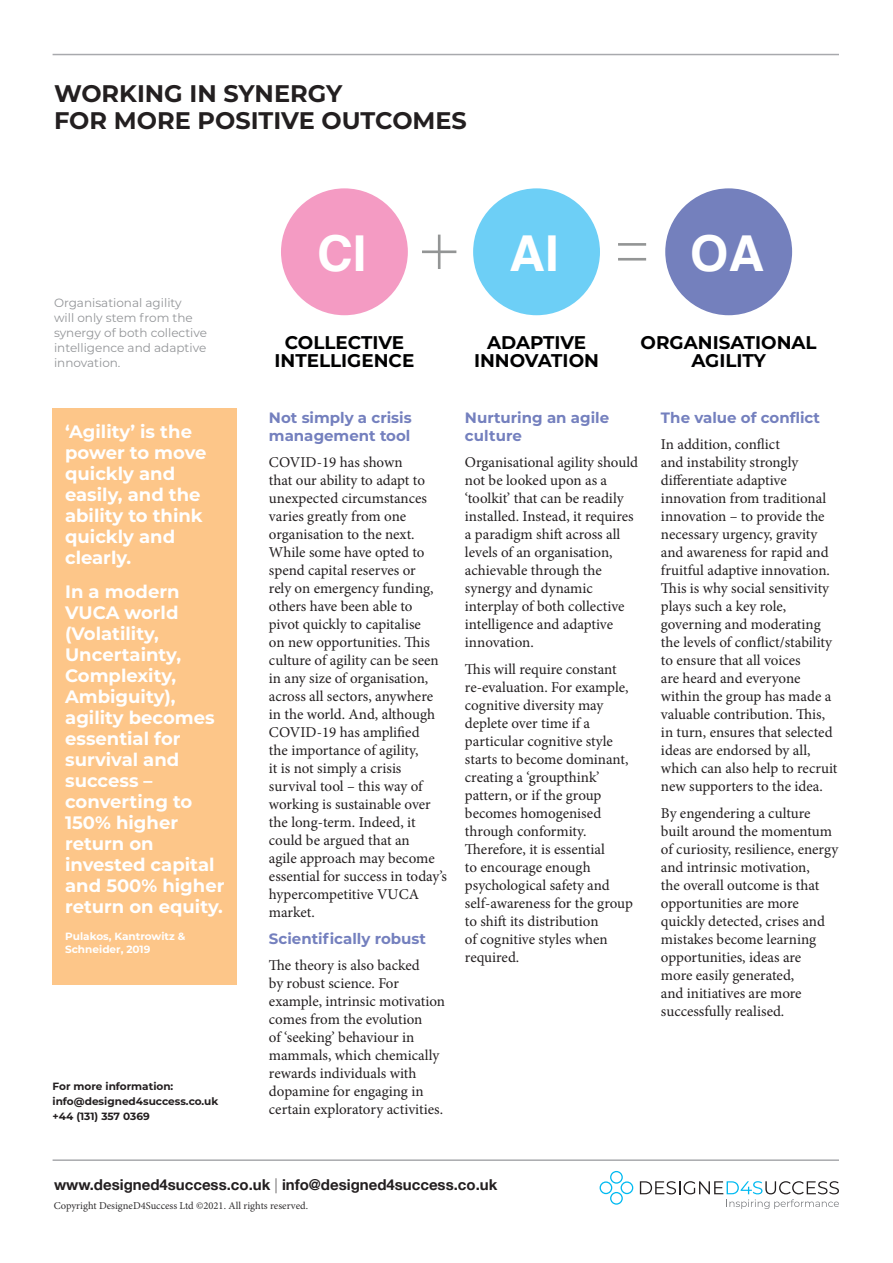
<style>
.page{position:relative;width:893px;height:1263px;background:#fff}
.page>*{position:absolute;margin:0;border:0;box-sizing:border-box;transform-origin:0 0}
.t1{font:700 49.5px "Helvetica";color:#fff}
.t2{font:700 24px/27px "Montserrat";color:#231f20}
.t3{font:700 18.3px/18.3px "Montserrat";color:#000001;text-align:center}
.t4{font:700 18px/21px "Montserrat";color:#fff}
.t5{font:15px/18px "Minion Pro";color:#231f20}
.t6{font:700 15px/18px "Montserrat";color:#7480be}
.t7{font:700 15px "Helvetica Neue";color:#231f20}
.t8{font:12px/15px "Montserrat";color:#939598}
.t9{font:700 10.5px/15px "Montserrat";color:#231f20}
.t10{font:10.5px "Minion Pro";color:#312f30}
.t11{font:700 10.5px/13.5px "Montserrat";color:#fff}
.s1{font-weight:100}
</style>
<div class="page">
<hr style="left:53px;top:54px;width:786px;height:1px;background:#a8a9ad">
<hr style="left:53px;top:1159px;width:786px;height:2px;background:#a8a9ad">
<svg style="left:640px;top:1181px;width:199px;height:28px"></svg>
<svg style="left:600px;top:1171px;width:33px;height:34px"></svg>
<div style="left:53px;top:408px;width:184px;height:577px;background:#fdc689"></div>
<div style="left:281px;top:188px;width:127px;height:127px;background:#f49bc3;border-radius:50%"></div>
<div style="left:665px;top:188px;width:127px;height:127px;background:#7480bd;border-radius:50%"></div>
<div style="left:473px;top:188px;width:127px;height:127px;background:#6dcff6;border-radius:50%"></div>
<hr style="left:618px;top:243px;width:28px;height:3px;background:#939595">
<hr style="left:618px;top:258px;width:28px;height:3px;background:#939595">
<hr style="left:438px;top:235px;width:2px;height:34px;background:#939595">
<hr style="left:422px;top:250px;width:34px;height:3px;background:#939595">
<h2 class="t2" style="left:54px;top:79px;width:414px">WORKING IN SYNERGY<br>FOR MORE POSITIVE OUTCOMES</h2>
<p class="t8" style="left:54px;top:294px;width:155px">Organisational agility<br>will only stem from the synergy of both collective intelligence and adaptive innovation.</p>
<p class="t4" style="left:65px;top:421px;width:143px">‘Agility’ is the power to move quickly and easily, and the ability to think quickly and clearly.</p>
<p class="t4" style="left:65px;top:580px;width:161px">In a modern<br>VUCA world (Volatility,<br>Uncertainty,<br>Complexity,<br>Ambiguity), agility becomes essential for survival and success – converting to<br>150% higher return on invested capital and 500% higher return on equity.</p>
<p class="t11" style="left:65px;top:928px;width:122px">Pulakos, Kantrowitz &amp;<br>Schneider, 2019</p>
<p class="t9" style="left:53px;top:1078px;width:167px">For more information: info@designed4success.co.uk +44 (131) 357 0369</p>
<h1 class="t1" style="left:317px;top:213px;width:51px">CI</h1>
<h1 class="t1" style="left:509px;top:213px;width:51px">AI</h1>
<h1 class="t1" style="left:690px;top:213px;width:76px">OA</h1>
<p class="t3" style="left:274px;top:332px;width:141px">COLLECTIVE<br>INTELLIGENCE</p>
<p class="t6" style="left:269px;top:408px;width:144px">Not simply a crisis management tool</p>
<p class="t5" style="left:269px;top:453px;width:179px">COVID-19 has shown<br>that our ability to adapt to unexpected circumstances varies greatly from one organisation to the next.<br>While some have opted to spend capital reserves or<br>rely on emergency funding, others have been able to<br>pivot quickly to capitalise<br>on new opportunities. This culture of agility can be seen in any size of organisation, across all sectors, anywhere in the world. And, although<br>COVID-19 has amplified<br>the importance of agility,<br>it is not simply a crisis survival tool – this way of working is sustainable over the long-term. Indeed, it could be argued that an<br>agile approach may become essential for success in today’s hypercompetitive VUCA market.</p>
<p class="t6" style="left:269px;top:929px;width:159px">Scientifically robust</p>
<p class="t5" style="left:269px;top:957px;width:178px">The theory is also backed<br>by robust science. For example, intrinsic motivation comes from the evolution<br>of ‘seeking’ behaviour in mammals, which chemically rewards individuals with dopamine for engaging in certain exploratory activities.</p>
<p class="t3" style="left:474px;top:332px;width:126px">ADAPTIVE<br>INNOVATION</p>
<p class="t3" style="left:641px;top:332px;width:178px">ORGANISATIONAL<br>AGILITY</p>
<p class="t6" style="left:465px;top:408px;width:146px">Nurturing an agile culture</p>
<p class="t5" style="left:465px;top:453px;width:175px">Organisational agility should not be looked upon as a ‘toolkit’ that can be readily installed. Instead, it requires a paradigm shift across all levels of an organisation, achievable through the synergy and dynamic interplay of both collective intelligence and adaptive innovation.</p>
<p class="t5" style="left:465px;top:660px;width:169px">This will require constant re-evaluation. For example, cognitive diversity may deplete over time if a particular cognitive style starts to become dominant, creating a ‘groupthink’ pattern, or if the group becomes homogenised through conformity.<br>Therefore, it is essential<br>to encourage enough psychological safety and self-awareness for the group to shift its distribution<br>of cognitive styles when required.</p>
<p class="t6" style="left:661px;top:408px;width:161px">The value of conflict</p>
<p class="t5" style="left:661px;top:435px;width:178px">In addition, conflict<br>and instability strongly differentiate adaptive innovation from traditional innovation – to provide the necessary urgency, gravity and awareness for rapid and fruitful adaptive innovation.<br>This is why social sensitivity plays such a key role, governing and moderating the levels of conflict/stability to ensure that all voices<br>are heard and everyone within the group has made a valuable contribution. This, in turn, ensures that selected ideas are endorsed by all, which can also help to recruit new supporters to the idea.</p>
<p class="t5" style="left:661px;top:804px;width:179px">By engendering a culture built around the momentum of curiosity, resilience, energy and intrinsic motivation,<br>the overall outcome is that opportunities are more quickly detected, crises and mistakes become learning opportunities, ideas are<br>more easily generated,<br>and initiatives are more successfully realised.</p>
<p class="t7" style="left:54px;top:1173px;width:445px">www.designed4success.co.uk <span class="s1">|</span> info@designed4success.co.uk</p>
<p class="t10" style="left:54px;top:1198px;width:256px">Copyright DesigneD4Success Ltd ©2021. All rights reserved.</p>
</div>
